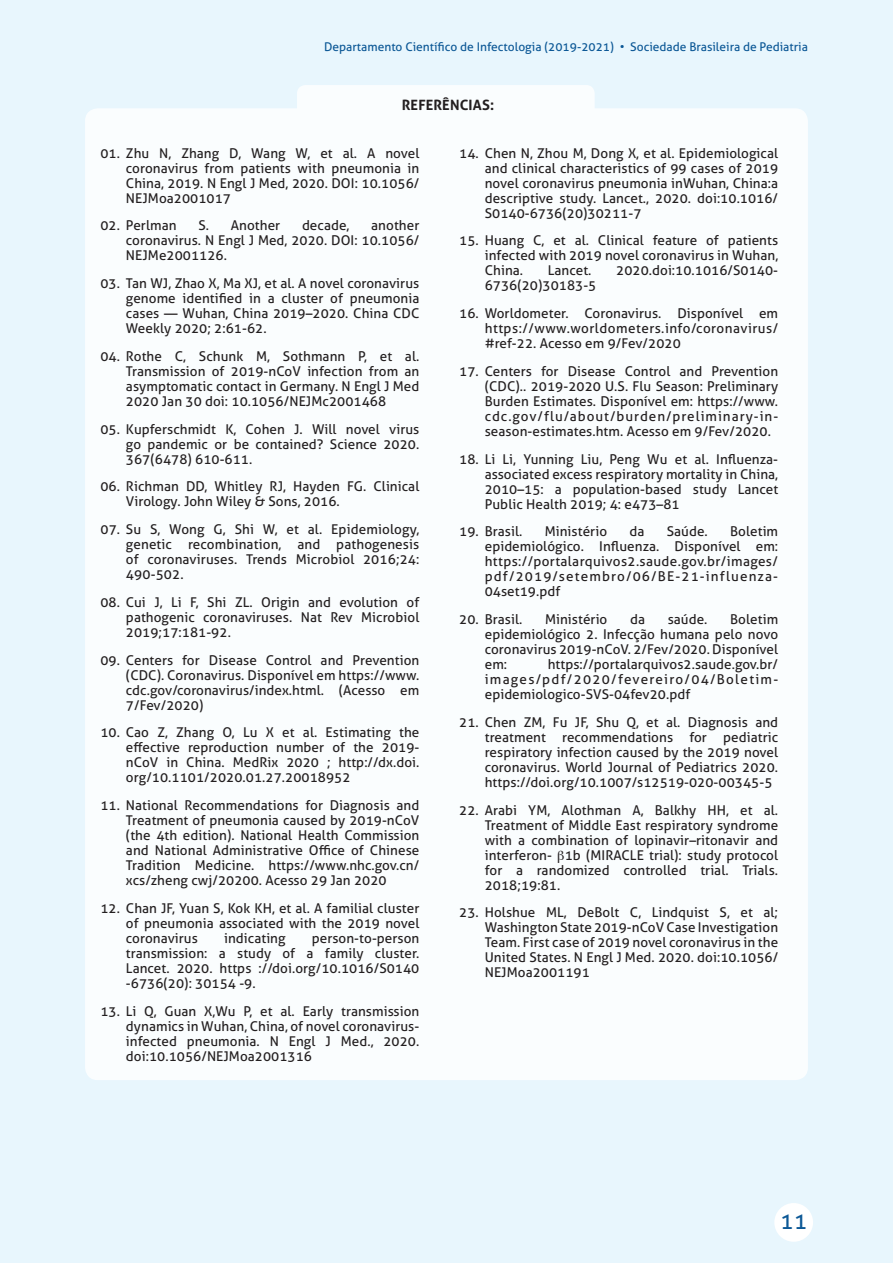
<style>
.page{position:relative;width:893px;height:1263px;background:#e8f6fd}
.page>*{position:absolute;margin:0;border:0;box-sizing:border-box;transform-origin:0 0}
.t1{font:22.5px "Aller";color:#0c5896}
.t2{font:700 14.25px "Aller";letter-spacing:.01em;color:#231f20}
.t3{font:13.5px/15px "Aller";letter-spacing:.005em;color:#231f20;text-align:justify}
.t4{font:12px "Aller";color:#0c5896}
</style>
<div class="page">
<div style="left:774px;top:1203px;width:39px;height:39px;background:#fff;border-radius:50%"></div>
<div style="left:297px;top:85px;width:298px;height:47px;background:#fff;border-radius:9px"></div>
<div style="left:85px;top:108px;width:723px;height:972px;background:#fff;border-radius:13px"></div>
<p class="t4" style="left:324px;top:39px;width:485px">Departamento Científico de Infectologia (2019-2021) • Sociedade Brasileira de Pediatria</p>
<p class="t2" style="left:402px;top:96px;width:94px">REFERÊNCIAS:</p>
<p class="t3" style="left:485px;top:145px;width:295px;text-indent:-26px">14. Chen N, Zhou M, Dong X, et al. Epidemiological and clinical characteristics of 99 cases of 2019 novel coronavirus pneumonia inWuhan, China:a descriptive study. Lancet., 2020. doi:10.1016/ S0140-6736(20)30211-7</p>
<p class="t3" style="left:485px;top:233px;width:295px;text-indent:-26px">15. Huang C, et al. Clinical feature of patients infected with 2019 novel coronavirus in Wuhan, China.</p>
<p class="t3" style="left:126px;top:145px;width:295px;text-indent:-26px">01. Zhu N, Zhang D, Wang W, et al. A novel coronavirus from patients with pneumonia in China, 2019. N Engl J Med, 2020. DOI: 10.1056/ NEJMoa2001017</p>
<p class="t3" style="left:100px;top:218px;width:78px">02. Perlman</p>
<p class="t3" style="left:198px;top:218px;width:83px">S. Another</p>
<p class="t3" style="left:302px;top:218px;width:49px">decade,</p>
<p class="t3" style="left:126px;top:218px;width:295px;text-indent:245px">another coronavirus. N Engl J Med, 2020. DOI: 10.1056/ NEJMe2001126.</p>
<p class="t3" style="left:126px;top:276px;width:295px;text-indent:-26px">03. Tan WJ, Zhao X, Ma XJ, et al. A novel coronavirus genome identified in a cluster of pneumonia cases — Wuhan, China 2019–2020. China CDC Weekly 2020; 2:61-62.</p>
<p class="t3" style="left:126px;top:348px;width:295px;text-indent:-26px">04. Rothe C, Schunk M, Sothmann P, et al.<br>Transmission of 2019-nCoV infection from an asymptomatic contact in Germany. N Engl J Med 2020 Jan 30 doi: 10.1056/NEJMc2001468</p>
<p class="t3" style="left:126px;top:421px;width:295px;text-indent:-26px">05. Kupferschmidt K, Cohen J. Will novel virus go pandemic or be contained? Science 2020.<br>367(6478) 610-611.</p>
<p class="t3" style="left:126px;top:479px;width:295px;text-indent:-26px">06. Richman DD, Whitley RJ, Hayden FG. Clinical<br>Virology. John Wiley &amp; Sons, 2016.</p>
<p class="t3" style="left:126px;top:522px;width:295px;text-indent:-26px">07. Su S, Wong G, Shi W, et al. Epidemiology, genetic recombination, and pathogenesis of coronaviruses. Trends Microbiol 2016;24:<br>490-502.</p>
<p class="t3" style="left:126px;top:594px;width:295px;text-indent:-26px">08. Cui J, Li F, Shi ZL. Origin and evolution of pathogenic coronaviruses. Nat Rev Microbiol 2019;17:181-92.</p>
<p class="t3" style="left:126px;top:652px;width:295px;text-indent:-26px">09. Centers for Disease Control and Prevention (CDC). Coronavirus. Disponível em https://www. cdc.gov/coronavirus/index.html. (Acesso em 7/Fev/2020)</p>
<p class="t3" style="left:126px;top:725px;width:295px;text-indent:-26px">10. Cao Z, Zhang O, Lu X et al. Estimating the effective reproduction number of the 2019- nCoV in China. MedRix 2020 ; http://dx.doi. org/10.1101/2020.01.27.20018952</p>
<p class="t3" style="left:126px;top:798px;width:295px;text-indent:-26px">11. National Recommendations for Diagnosis and Treatment of pneumonia caused by 2019-nCoV (the 4th edition). National Health Commission and National Administrative Office of Chinese Tradition Medicine. https://www.nhc.gov.cn/ xcs/zheng cwj/20200. Acesso 29 Jan 2020</p>
<p class="t3" style="left:126px;top:900px;width:295px;text-indent:-26px">12. Chan JF, Yuan S, Kok KH, et al. A familial cluster of pneumonia associated with the 2019 novel coronavirus</p>
<p class="t3" style="left:548px;top:263px;width:45px">Lancet.</p>
<p class="t3" style="left:616px;top:263px;width:163px">2020.doi:10.1016/S0140-</p>
<p class="t3" style="left:485px;top:278px;width:113px">6736(20)30183-5</p>
<p class="t3" style="left:485px;top:306px;width:295px;text-indent:-26px">16. Worldometer. Coronavirus. Disponível em https://www.worldometers.info/coronavirus/ #ref-22. Acesso em 9/Fev/2020</p>
<p class="t3" style="left:485px;top:364px;width:295px;text-indent:-26px">17. Centers for Disease Control and Prevention (CDC).. 2019-2020 U.S. Flu Season: Preliminary Burden Estimates. Disponível em: https://www. cdc.gov/flu/about/burden/preliminary-in&shy;season-estimates.htm. Acesso em 9/Fev/2020.</p>
<p class="t3" style="left:485px;top:451px;width:295px;text-indent:-26px">18. Li Li, Yunning Liu, Peng Wu et al. Influenza&shy;associated excess respiratory mortality in China, 2010–15: a population-based study Lancet Public Health 2019; 4: e473–81</p>
<p class="t3" style="left:459px;top:524px;width:65px">19. Brasil.</p>
<p class="t3" style="left:545px;top:524px;width:64px">Ministério</p>
<p class="t3" style="left:629px;top:524px;width:16px">da</p>
<p class="t3" style="left:667px;top:524px;width:43px">Saúde.</p>
<p class="t3" style="left:485px;top:524px;width:295px;text-indent:245px">Boletim epidemiológico. Influenza. Disponível em: https://portalarquivos2.saude.gov.br/images/ pdf/2019/setembro/06/BE-21-influenza-04set19.pdf</p>
<p class="t3" style="left:459px;top:612px;width:65px">20. Brasil.</p>
<p class="t3" style="left:545px;top:612px;width:64px">Ministério</p>
<p class="t3" style="left:630px;top:612px;width:16px">da</p>
<p class="t3" style="left:668px;top:612px;width:41px">saúde.</p>
<p class="t3" style="left:485px;top:612px;width:295px;text-indent:245px">Boletim epidemiológico 2. Infecção humana pelo novo coronavirus 2019-nCoV. 2/Fev/2020. Disponível em:</p>
<p class="t3" style="left:485px;top:657px;width:295px;text-indent:63px">https://portalarquivos2.saude.gov.br/ images/pdf/2020/fevereiro/04/Boletim&shy;epidemiologico-SVS-04fev20.pdf</p>
<p class="t3" style="left:485px;top:715px;width:295px;text-indent:-26px">21. Chen ZM, Fu JF, Shu Q, et al. Diagnosis and treatment recommendations for pediatric respiratory infection caused by the 2019 novel coronavirus. World Journal of Pediatrics 2020. https://doi.org/10.1007/s12519-020-00345-5</p>
<p class="t3" style="left:485px;top:802px;width:295px;text-indent:-26px">22. Arabi YM, Alothman A, Balkhy HH, et al.<br>Treatment of Middle East respiratory syndrome with a combination of lopinavir–ritonavir and interferon- 1b (MIRACLE trial): study protocol for a randomized controlled trial. Trials.<br>2018;19:81.</p>
<p class="t3" style="left:485px;top:905px;width:295px;text-indent:-26px">23. Holshue ML, DeBolt C, Lindquist S, et al; Washington State 2019-nCoV Case Investigation Team. First case of 2019 novel coronavirus in the United States. N Engl J Med. 2020. doi:10.1056/ NEJMoa2001191</p>
<p class="t3" style="left:224px;top:930px;width:63px">indicating</p>
<p class="t3" style="left:126px;top:930px;width:295px;text-indent:186px">person-to-person transmission: a study of a family cluster.<br>Lancet. 2020. https ://doi.org/10.1016/S0140 -6736(20): 30154 -9.</p>
<p class="t3" style="left:126px;top:1003px;width:295px;text-indent:-26px">13. Li Q, Guan X,Wu P, et al. Early transmission dynamics in Wuhan, China, of novel coronavirus&shy;infected pneumonia. N Engl J Med., 2020. doi:10.1056/NEJMoa2001316</p>
<h1 class="t1" style="left:780px;top:1207px;width:28px">11</h1>
</div>
